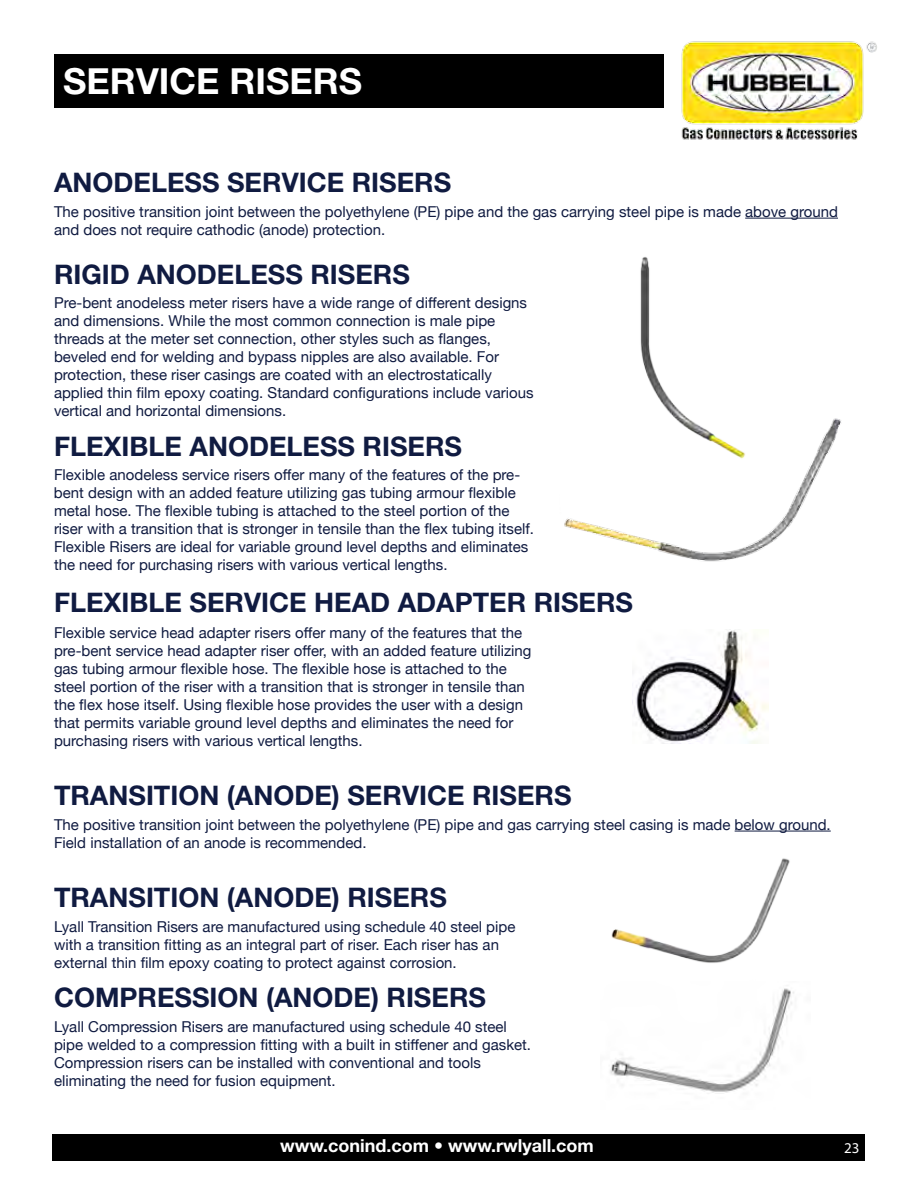
<style>
.page{position:relative;width:918px;height:1188px;background:#fff}
.page>*{position:absolute;margin:0;border:0;box-sizing:border-box;transform-origin:0 0}
.t1{font:700 36px "Helvetica Neue";color:#fff}
.t2{font:700 27px "Helvetica Neue";color:#101b41}
.t3{font:700 18px "Helvetica Neue";color:#fff}
.t4{font:15px/18px "Helvetica Neue";color:#101b41}
.t5{font:15px "Myriad Pro";color:#fff}
</style>
<div class="page">
<img style="left:681px;top:41px;width:196px;height:99px">
<div style="left:54px;top:54px;width:610px;height:54px;background:#000"></div>
<div style="left:52px;top:1134px;width:814px;height:27px;background:#000"></div>
<hr style="left:745px;top:218px;width:93px;height:1px;background:#101b41">
<img style="left:564px;top:418px;width:277px;height:144px">
<img style="left:632px;top:629px;width:136px;height:115px">
<hr style="left:735px;top:831px;width:96px;height:1px;background:#101b41">
<img style="left:611px;top:858px;width:179px;height:105px">
<img style="left:610px;top:988px;width:184px;height:105px">
<img style="left:606px;top:257px;width:162px;height:213px">
<h1 class="t1" style="left:63px;top:58px;width:300px">SERVICE RISERS</h1>
<h2 class="t2" style="left:54px;top:166px;width:399px">ANODELESS SERVICE RISERS</h2>
<p class="t4" style="left:54px;top:203px;width:786px">The positive transition joint between the polyethylene (PE) pipe and the gas carrying steel pipe is made above ground and does not require cathodic (anode) protection.</p>
<h2 class="t2" style="left:54px;top:257px;width:357px">RIGID ANODELESS RISERS</h2>
<p class="t4" style="left:54px;top:295px;width:481px">Pre-bent anodeless meter risers have a wide range of different designs and dimensions. While the most common connection is male pipe threads at the meter set connection, other styles such as flanges, beveled end for welding and bypass nipples are also available. For protection, these riser casings are coated with an electrostatically applied thin film epoxy coating. Standard configurations include various vertical and horizontal dimensions.</p>
<h2 class="t2" style="left:54px;top:429px;width:410px">FLEXIBLE ANODELESS RISERS</h2>
<p class="t4" style="left:54px;top:467px;width:482px">Flexible anodeless service risers offer many of the features of the pre&shy;bent design with an added feature utilizing gas tubing armour flexible metal hose. The flexible tubing is attached to the steel portion of the riser with a transition that is stronger in tensile than the flex tubing itself.<br>Flexible Risers are ideal for variable ground level depths and eliminates the need for purchasing risers with various vertical lengths.</p>
<h2 class="t2" style="left:54px;top:585px;width:581px">FLEXIBLE SERVICE HEAD ADAPTER RISERS</h2>
<p class="t4" style="left:54px;top:625px;width:479px">Flexible service head adapter risers offer many of the features that the pre-bent service head adapter riser offer, with an added feature utilizing gas tubing armour flexible hose. The flexible hose is attached to the steel portion of the riser with a transition that is stronger in tensile than the flex hose itself. Using flexible hose provides the user with a design that permits variable ground level depths and eliminates the need for purchasing risers with various vertical lengths.</p>
<h2 class="t2" style="left:54px;top:778px;width:519px">TRANSITION (ANODE) SERVICE RISERS</h2>
<p class="t4" style="left:54px;top:816px;width:778px">The positive transition joint between the polyethylene (PE) pipe and gas carrying steel casing is made below ground.<br>Field installation of an anode is recommended.</p>
<h2 class="t2" style="left:54px;top:881px;width:394px">TRANSITION (ANODE) RISERS</h2>
<p class="t4" style="left:54px;top:918px;width:463px">Lyall Transition Risers are manufactured using schedule 40 steel pipe with a transition fitting as an integral part of riser. Each riser has an external thin film epoxy coating to protect against corrosion.</p>
<h2 class="t2" style="left:54px;top:980px;width:434px">COMPRESSION (ANODE) RISERS</h2>
<p class="t4" style="left:54px;top:1018px;width:479px">Lyall Compression Risers are manufactured using schedule 40 steel pipe welded to a compression fitting with a built in stiffener and gasket.<br>Compression risers can be installed with conventional and tools eliminating the need for fusion equipment.</p>
<p class="t3" style="left:280px;top:1135px;width:315px">www.conind.com • www.rwlyall.com</p>
<p class="t5" style="left:844px;top:1139px;width:17px">23</p>
</div>
